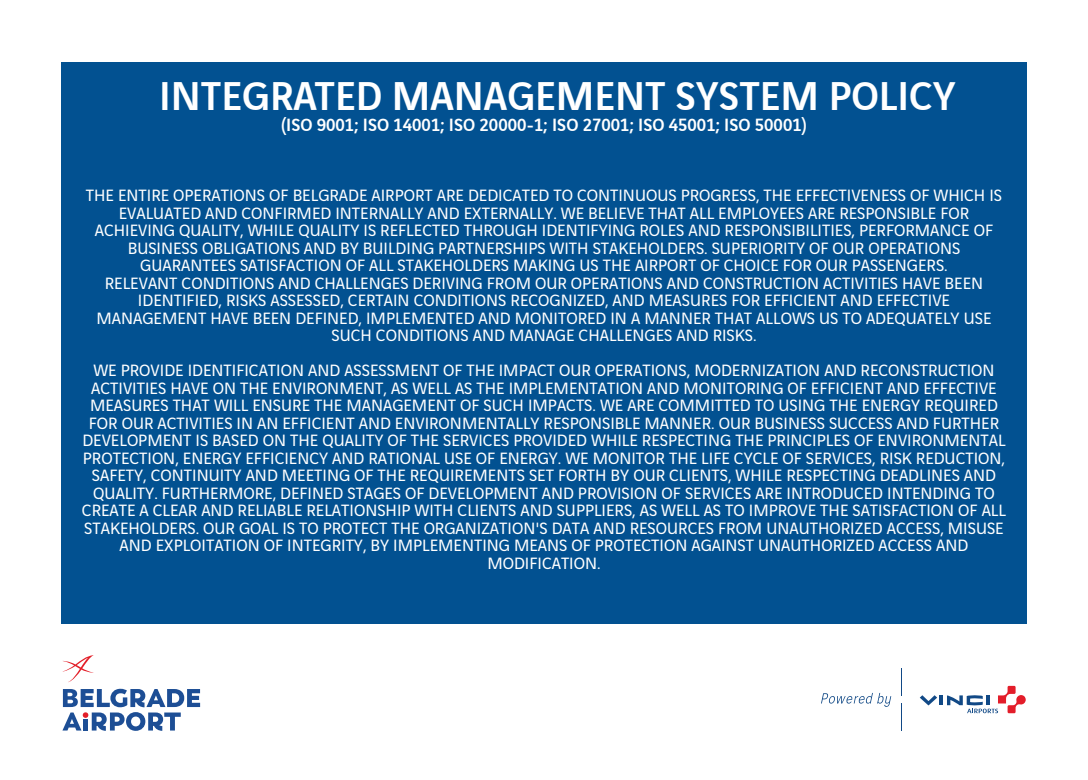
<style>
.page{position:relative;width:1088px;height:780px;background:#fff}
.page>*{position:absolute;margin:0;border:0;box-sizing:border-box;transform-origin:0 0}
.t1{font:500 42.5px "Vinci Sans";color:#fff}
.t2{font:500 18.75px "Vinci Sans";color:#fff}
.t3{font:17.5px/17.5px "Vinci Sans";color:#fff;text-align:center}
</style>
<div class="page">
<div style="left:61px;top:63px;width:966px;height:560px;background:#025191"></div>
<svg style="left:901px;top:668px;width:1px;height:27px"></svg>
<svg style="left:901px;top:703px;width:1px;height:27px"></svg>
<svg style="left:821px;top:692px;width:70px;height:14px"></svg>
<hr style="left:939px;top:695px;width:4px;height:10px;background:#114986">
<svg style="left:920px;top:695px;width:17px;height:10px"></svg>
<svg style="left:947px;top:685px;width:79px;height:28px"></svg>
<svg style="left:63px;top:655px;width:30px;height:27px"></svg>
<svg style="left:62px;top:688px;width:138px;height:42px"></svg>
<h1 class="t1" style="left:159px;top:64px;width:798px">INTEGRATED MANAGEMENT SYSTEM POLICY</h1>
<p class="t2" style="left:282px;top:110px;width:526px">(ISO 9001; ISO 14001; ISO 20000-1; ISO 27001; ISO 45001; ISO 50001)</p>
<p class="t3" style="left:86px;top:188px;width:918px">THE ENTIRE OPERATIONS OF BELGRADE AIRPORT ARE DEDICATED TO CONTINUOUS PROGRESS, THE EFFECTIVENESS OF WHICH IS EVALUATED AND CONFIRMED INTERNALLY AND EXTERNALLY. WE BELIEVE THAT ALL EMPLOYEES ARE RESPONSIBLE FOR ACHIEVING QUALITY, WHILE QUALITY IS REFLECTED THROUGH IDENTIFYING ROLES AND RESPONSIBILITIES, PERFORMANCE OF BUSINESS OBLIGATIONS AND BY BUILDING PARTNERSHIPS WITH STAKEHOLDERS. SUPERIORITY OF OUR OPERATIONS GUARANTEES SATISFACTION OF ALL STAKEHOLDERS MAKING US THE AIRPORT OF CHOICE FOR OUR PASSENGERS.<br>RELEVANT CONDITIONS AND CHALLENGES DERIVING FROM OUR OPERATIONS AND CONSTRUCTION ACTIVITIES HAVE BEEN IDENTIFIED, RISKS ASSESSED, CERTAIN CONDITIONS RECOGNIZED, AND MEASURES FOR EFFICIENT AND EFFECTIVE MANAGEMENT HAVE BEEN DEFINED, IMPLEMENTED AND MONITORED IN A MANNER THAT ALLOWS US TO ADEQUATELY USE SUCH CONDITIONS AND MANAGE CHALLENGES AND RISKS.</p>
<p class="t3" style="left:82px;top:363px;width:925px">WE PROVIDE IDENTIFICATION AND ASSESSMENT OF THE IMPACT OUR OPERATIONS, MODERNIZATION AND RECONSTRUCTION ACTIVITIES HAVE ON THE ENVIRONMENT, AS WELL AS THE IMPLEMENTATION AND MONITORING OF EFFICIENT AND EFFECTIVE MEASURES THAT WILL ENSURE THE MANAGEMENT OF SUCH IMPACTS. WE ARE COMMITTED TO USING THE ENERGY REQUIRED FOR OUR ACTIVITIES IN AN EFFICIENT AND ENVIRONMENTALLY RESPONSIBLE MANNER. OUR BUSINESS SUCCESS AND FURTHER DEVELOPMENT IS BASED ON THE QUALITY OF THE SERVICES PROVIDED WHILE RESPECTING THE PRINCIPLES OF ENVIRONMENTAL PROTECTION, ENERGY EFFICIENCY AND RATIONAL USE OF ENERGY. WE MONITOR THE LIFE CYCLE OF SERVICES, RISK REDUCTION, SAFETY, CONTINUITY AND MEETING OF THE REQUIREMENTS SET FORTH BY OUR CLIENTS, WHILE RESPECTING DEADLINES AND QUALITY. FURTHERMORE, DEFINED STAGES OF DEVELOPMENT AND PROVISION OF SERVICES ARE INTRODUCED INTENDING TO CREATE A CLEAR AND RELIABLE RELATIONSHIP WITH CLIENTS AND SUPPLIERS, AS WELL AS TO IMPROVE THE SATISFACTION OF ALL STAKEHOLDERS. OUR GOAL IS TO PROTECT THE ORGANIZATION'S DATA AND RESOURCES FROM UNAUTHORIZED ACCESS, MISUSE AND EXPLOITATION OF INTEGRITY, BY IMPLEMENTING MEANS OF PROTECTION AGAINST UNAUTHORIZED ACCESS AND MODIFICATION.</p>
</div>
